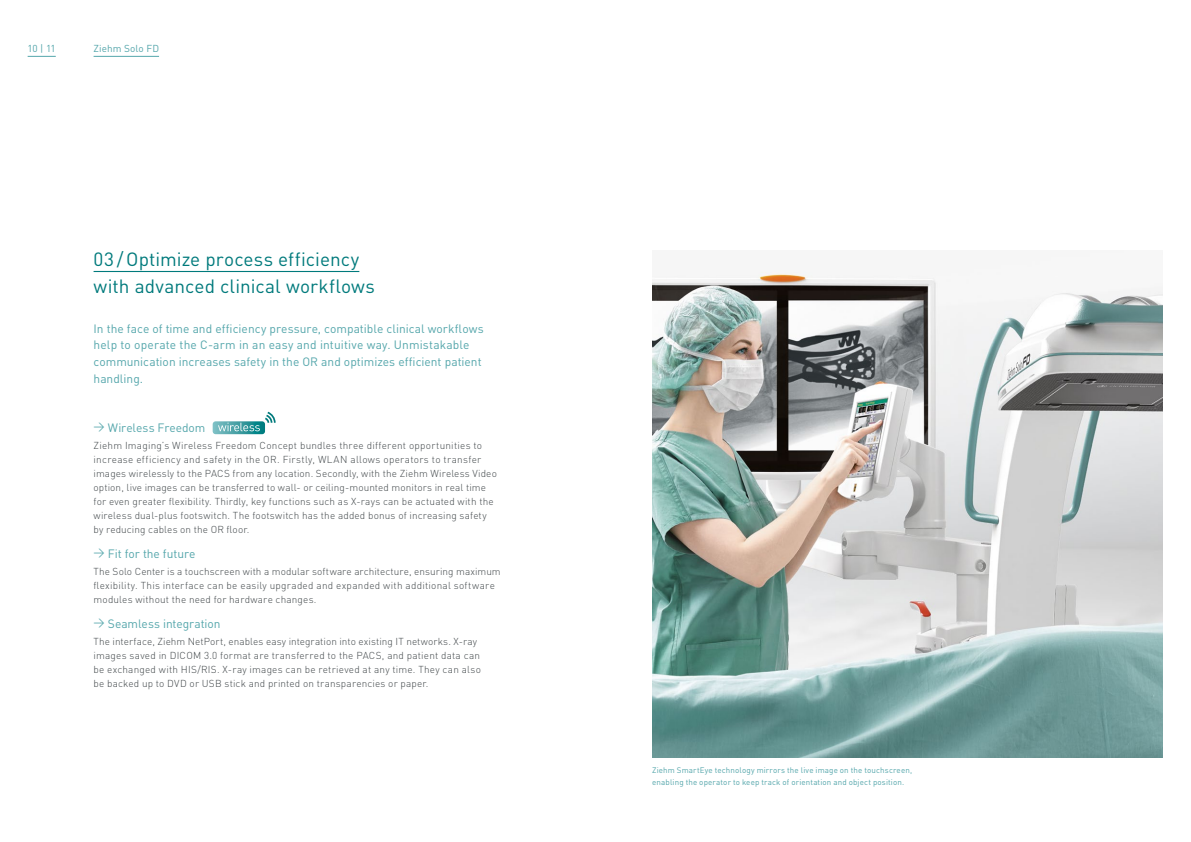
<style>
.page{position:relative;width:1191px;height:842px;background:#fff}
.page>*{position:absolute;margin:0;border:0;box-sizing:border-box;transform-origin:0 0}
.t1{font:19px/26.6px "DIN";letter-spacing:.005em;color:#007a7c}
.t2{font:12px/16.8px "DIN";color:#54a6ab}
.t3{font:300 10px/14px "DIN";letter-spacing:.02em;color:#3f4548}
.t4{font:10px "DIN";letter-spacing:.005em;color:#54a6ab}
.t5{font:8px/11.2px "DIN";letter-spacing:.015em;color:#54a6ab}
.s1{font-size:11px}
</style>
<div class="page">
<img style="left:652px;top:272px;width:510px;height:486px">
<svg style="left:213px;top:412px;width:63px;height:22px"></svg>
<hr style="left:94px;top:56px;width:65px;height:1px;background:#54a6ab">
<svg style="left:28px;top:56px;width:28px;height:1px"></svg>
<hr style="left:94px;top:271px;width:265px;height:1px;background:#007a7c">
<p class="t4" style="left:28px;top:43px;width:30px">10 | 11</p>
<p class="t4" style="left:94px;top:43px;width:67px">Ziehm Solo FD</p>
<h1 class="t1" style="left:94px;top:246px;width:283px">03 /Optimize process efficiency with advanced clinical workflows</h1>
<p class="t2" style="left:94px;top:320px;width:391px">In the face of time and efficiency pressure, compatible clinical workflows help to operate the C-arm in an easy and intuitive way. Unmistakable communication increases safety in the OR and optimizes efficient patient handling.</p>
<p class="t2" style="left:94px;top:419px;width:113px"><span class="s1">&gt;</span> Wireless Freedom</p>
<p class="t3" style="left:94px;top:438px;width:405px">Ziehm Imaging’s Wireless Freedom Concept bundles three different opportunities to increase efficiency and safety in the OR. Firstly, WLAN allows operators to transfer images wirelessly to the PACS from any location. Secondly, with the Ziehm Wireless Video option, live images can be transferred to wall- or ceiling-mounted monitors in real time for even greater flexibility. Thirdly, key functions such as X-rays can be actuated with the wireless dual-plus footswitch. The footswitch has the added bonus of increasing safety by reducing cables on the OR floor.</p>
<p class="t2" style="left:94px;top:545px;width:103px"><span class="s1">&gt;</span> Fit for the future</p>
<p class="t3" style="left:94px;top:564px;width:409px">The Solo Center is a touchscreen with a modular software architecture, ensuring maximum flexibility. This interface can be easily upgraded and expanded with additional software modules without the need for hardware changes.</p>
<p class="t2" style="left:94px;top:615px;width:129px"><span class="s1">&gt;</span> Seamless integration</p>
<p class="t3" style="left:94px;top:634px;width:389px">The interface, Ziehm NetPort, enables easy integration into existing IT networks. X-ray images saved in DICOM 3.0 format are transferred to the PACS, and patient data can be exchanged with HIS/RIS. X-ray images can be retrieved at any time. They can also be backed up to DVD or USB stick and printed on transparencies or paper.</p>
<p class="t5" style="left:652px;top:765px;width:261px">Ziehm SmartEye technology mirrors the live image on the touchscreen, enabling the operator to keep track of orientation and object position.</p>
</div>
